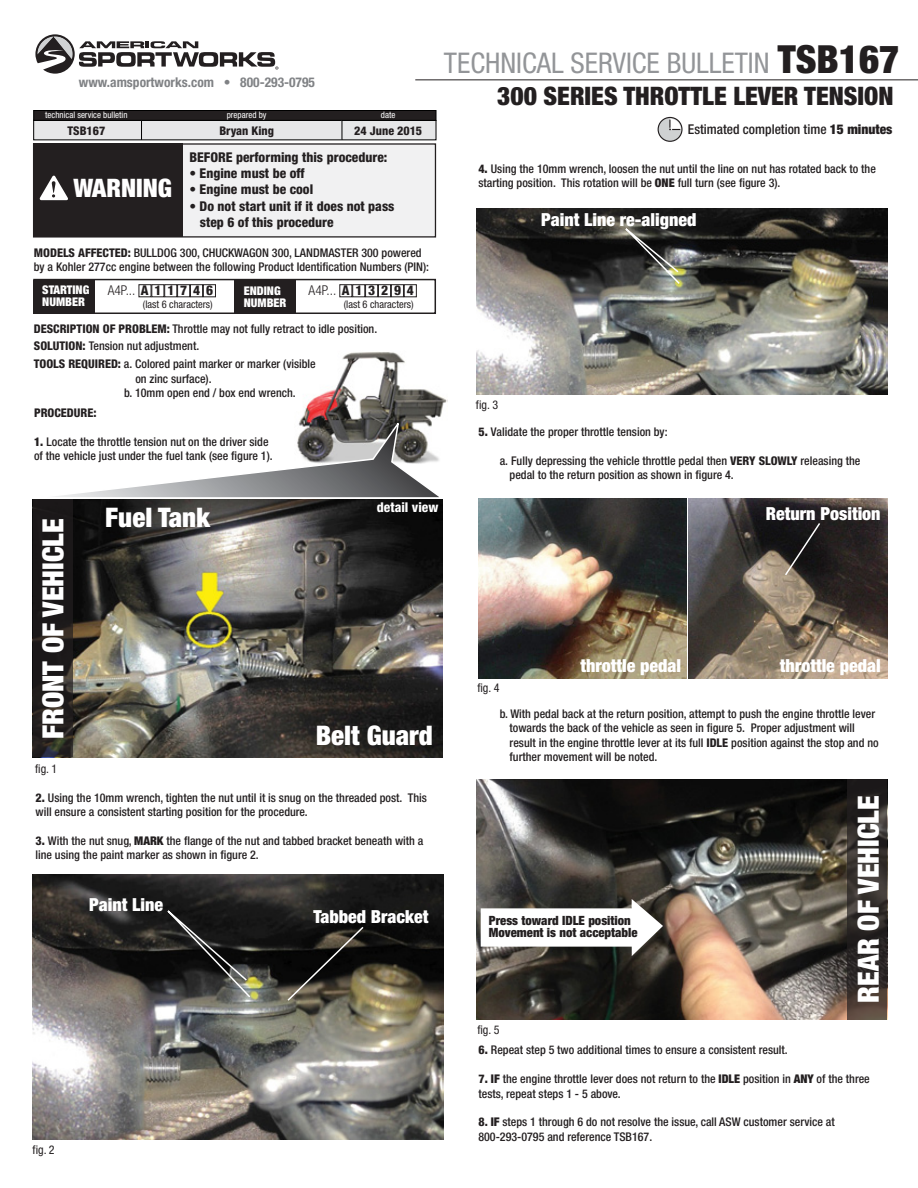
<style>
.page{position:relative;width:918px;height:1188px;background:#fff}
.page>*{position:absolute;margin:0;border:0;box-sizing:border-box;transform-origin:0 0}
.t1{font:900 condensed 29.25px "Helvetica Neue";color:#fff}
.t2{font:condensed 28.5px "Helvetica Neue";color:#939598}
.t3{font:900 condensed 27px "Helvetica Neue";color:#fff}
.t4{font:900 condensed 25.5px "Helvetica Neue";color:#231f20}
.t5{font:900 condensed 25.5px "Helvetica Neue";color:#fff}
.t6{font:900 condensed 18px "Helvetica Neue";color:#fff}
.t7{font:800 condensed 13.5px/16.2px "Helvetica Neue";color:#231f20}
.t8{font:700 condensed 13.5px "Helvetica Neue";color:#808285}
.t9{font:500 condensed 13.5px "Helvetica Neue";color:#231f20}
.t10{font:300 condensed 13.5px "Helvetica Neue";color:#231f20}
.t11{font:800 condensed 13.5px "Helvetica Neue";color:#fff}
.t12{font:900 condensed 12.75px/12px "Helvetica Neue";color:#231f20}
.t13{font:500 condensed 12px/14.4px "Helvetica Neue";color:#231f20}
.t14{font:800 condensed 12px "Helvetica Neue";color:#231f20}
.t15{font:900 condensed 12px/12px "Helvetica Neue";color:#fff}
.t16{font:condensed 12px "Helvetica Neue";color:#231f20}
.t17{font:900 condensed 12px "Helvetica Neue";color:#231f20}
.t18{font:condensed 10.5px "Helvetica Neue";color:#231f20}
.t19{font:condensed 9px "Helvetica Neue";color:#fff}
.s1{font-weight:800}
.s2{font-weight:900}
.s3{font-weight:900;font-size:38.85px;color:#231f20}
</style>
<div class="page">
<div style="left:34px;top:280px;width:61px;height:33px;background:#231f20"></div>
<div style="left:234px;top:280px;width:61px;height:33px;background:#231f20"></div>
<div style="left:33px;top:143px;width:403px;height:95px;background:#f1f1f2;border:1px solid #231f20"></div>
<img style="left:32px;top:874px;width:411px;height:266px">
<div style="left:33px;top:120px;width:403px;height:20px;background:#e6e7e8"></div>
<div style="left:33px;top:110px;width:403px;height:11px;background:#231f20;border:1px solid #000"></div>
<svg style="left:141px;top:120px;width:1px;height:20px"></svg>
<svg style="left:342px;top:120px;width:1px;height:20px"></svg>
<img style="left:477px;top:779px;width:370px;height:240px">
<img style="left:477px;top:209px;width:410px;height:185px">
<img style="left:32px;top:500px;width:411px;height:257px">
<svg style="left:33px;top:500px;width:40px;height:257px;fill:#1b1819"></svg>
<svg style="left:847px;top:779px;width:40px;height:240px"></svg>
<img style="left:302px;top:352px;width:146px;height:65px">
<hr style="left:415px;top:80px;width:503px;height:1px;background:#231f20">
<svg style="left:35px;top:34px;width:243px;height:40px"></svg>
<svg style="left:143px;top:887px;width:109px;height:112px"></svg>
<svg style="left:606px;top:210px;width:75px;height:76px"></svg>
<svg style="left:32px;top:417px;width:411px;height:83px"></svg>
<img style="left:689px;top:499px;width:198px;height:179px">
<img style="left:478px;top:499px;width:209px;height:179px">
<div style="left:658px;top:117px;width:24px;height:24px;background:#cfd1d2;border-radius:50%"></div>
<div style="left:658px;top:117px;width:25px;height:25px;border:1px solid #231f20;border-radius:50%"></div>
<svg style="left:669px;top:119px;width:12px;height:11px"></svg>
<svg style="left:784px;top:521px;width:38px;height:56px"></svg>
<div style="left:34px;top:143px;width:149px;height:94px;background:#231f20"></div>
<svg style="left:39px;top:175px;width:29px;height:25px"></svg>
<svg style="left:286px;top:925px;width:79px;height:77px"></svg>
<svg style="left:481px;top:899px;width:182px;height:57px"></svg>
<div style="left:177px;top:285px;width:13px;height:12px;border:1px solid #231f20"></div>
<div style="left:190px;top:285px;width:13px;height:12px;border:1px solid #231f20"></div>
<div style="left:203px;top:285px;width:13px;height:12px;border:1px solid #231f20"></div>
<div style="left:352px;top:285px;width:13px;height:12px;border:1px solid #231f20"></div>
<div style="left:365px;top:285px;width:13px;height:12px;border:1px solid #231f20"></div>
<div style="left:378px;top:285px;width:13px;height:12px;border:1px solid #231f20"></div>
<div style="left:391px;top:285px;width:13px;height:12px;border:1px solid #231f20"></div>
<div style="left:404px;top:285px;width:13px;height:12px;border:1px solid #231f20"></div>
<div style="left:33px;top:279px;width:403px;height:35px;border:2px solid #231f20"></div>
<p class="t8" style="left:79px;top:74px;width:238px">www.amsportworks.com • 800-293-0795</p>
<p class="t19" style="left:45px;top:110px;width:84px">technical service bulletin</p>
<p class="t19" style="left:227px;top:110px;width:41px">prepared by</p>
<p class="t19" style="left:381px;top:110px;width:16px">date</p>
<p class="t7" style="left:189px;top:149px;width:200px">BEFORE performing this procedure:</p>
<p class="t7" style="left:189px;top:165px;width:117px">• Engine must be off</p>
<p class="t7" style="left:189px;top:181px;width:125px">• Engine must be cool</p>
<p class="t7" style="left:200px;top:197px;width:196px;text-indent:-11px">• Do not start unit if it does not pass step 6 of this procedure</p>
<p class="t14" style="left:68px;top:123px;width:39px">TSB167</p>
<p class="t14" style="left:219px;top:123px;width:56px">Bryan King</p>
<p class="t14" style="left:354px;top:123px;width:69px">24 June 2015</p>
<h3 class="t5" style="left:73px;top:172px;width:100px">WARNING</h3>
<p class="t13" style="left:34px;top:245px;width:397px"><span class="s1">MODELS AFFECTED:</span> BULLDOG 300, CHUCKWAGON 300, LANDMASTER 300 powered by a Kohler 277cc engine between the following Product Identification Numbers (PIN):</p>
<p class="t15" style="left:42px;top:284px;width:49px">STARTING</p>
<p class="t10" style="left:108px;top:283px;width:107px">A4P...<span class="s1">A11746</span></p>
<p class="t15" style="left:42px;top:296px;width:44px">NUMBER</p>
<p class="t15" style="left:244px;top:285px;width:44px">ENDING<br>NUMBER</p>
<p class="t18" style="left:143px;top:299px;width:71px">(last 6 characters)</p>
<p class="t10" style="left:309px;top:283px;width:107px">A4P...<span class="s1">A13294</span></p>
<p class="t18" style="left:344px;top:299px;width:71px">(last 6 characters)</p>
<p class="t13" style="left:34px;top:321px;width:345px"><span class="s1">DESCRIPTION OF PROBLEM:</span> Throttle may not fully retract to idle position.</p>
<p class="t13" style="left:34px;top:357px;width:283px"><span class="s1">TOOLS REQUIRED:</span> a. Colored paint marker or marker (visible</p>
<p class="t13" style="left:135px;top:371px;width:78px">on zinc surface).</p>
<p class="t13" style="left:124px;top:386px;width:173px">b. 10mm open end / box end wrench.</p>
<p class="t13" style="left:34px;top:338px;width:167px"><span class="s1">SOLUTION:</span> Tension nut adjustment.</p>
<p class="t14" style="left:34px;top:406px;width:64px">PROCEDURE:</p>
<p class="t13" style="left:34px;top:434px;width:240px"><span class="s2">1.</span> Locate the throttle tension nut on the driver side of the vehicle just under the fuel tank (see figure 1).</p>
<h2 class="t2" style="left:444px;top:46px;width:457px">TECHNICAL SERVICE BULLETIN <span class="s3">TSB167</span></h2>
<h3 class="t4" style="left:497px;top:80px;width:398px">300 SERIES THROTTLE LEVER TENSION</h3>
<p class="t9" style="left:688px;top:121px;width:206px">Estimated completion time <span class="s2">15 minutes</span></p>
<p class="t13" style="left:478px;top:161px;width:399px"><span class="s1">4</span><span class="s2">.</span> Using the 10mm wrench, loosen the nut until the line on nut has rotated back to the starting position. This rotation will be <span class="s2">ONE</span> full turn (see figure 3).</p>
<h3 class="t6" style="left:541px;top:209px;width:157px">Paint Line re-aligned</h3>
<p class="t16" style="left:476px;top:398px;width:24px">fig. 3</p>
<p class="t13" style="left:478px;top:425px;width:191px"><span class="s1">5</span><span class="s2">.</span> Validate the proper throttle tension by:</p>
<p class="t13" style="left:510px;top:453px;width:352px;text-indent:-10px">a. Fully depressing the vehicle throttle pedal then <span class="s1">VERY SLOWLY</span> releasing the pedal to the return position as shown in figure 4.</p>
<h1 class="t1" style="left:35px;top:739px;width:222px;rotate:-90deg">FRONT OF VEHICLE</h1>
<p class="t16" style="left:35px;top:762px;width:24px">fig. 1</p>
<h3 class="t3" style="left:105px;top:501px;width:106px">Fuel Tank</h3>
<p class="t11" style="left:377px;top:498px;width:63px">detail view</p>
<h3 class="t3" style="left:316px;top:719px;width:119px">Belt Guard</h3>
<p class="t13" style="left:35px;top:790px;width:393px"><span class="s1">2</span><span class="s2">.</span> Using the 10mm wrench, tighten the nut until it is snug on the threaded post. This will ensure a consistent starting position for the procedure.</p>
<p class="t13" style="left:35px;top:833px;width:390px"><span class="s1">3</span><span class="s2">.</span> With the nut snug, <span class="s2">MARK</span> the flange of the nut and tabbed bracket beneath with a line using the paint marker as shown in figure 2.</p>
<h3 class="t6" style="left:89px;top:894px;width:76px">Paint Line</h3>
<p class="t16" style="left:33px;top:1143px;width:24px">fig. 2</p>
<h3 class="t6" style="left:314px;top:906px;width:117px">Tabbed Bracket</h3>
<h3 class="t6" style="left:766px;top:503px;width:116px">Return Position</h3>
<p class="t16" style="left:477px;top:681px;width:24px">fig. 4</p>
<h3 class="t6" style="left:580px;top:655px;width:102px">throttle pedal</h3>
<h3 class="t6" style="left:780px;top:655px;width:102px">throttle pedal</h3>
<p class="t13" style="left:510px;top:706px;width:371px;text-indent:-10px">b. With pedal back at the return position, attempt to push the engine throttle lever towards the back of the vehicle as seen in figure 5. Proper adjustment will result in the engine throttle lever at its full <span class="s1">IDLE</span> position against the stop and no further movement will be noted.</p>
<p class="t12" style="left:489px;top:915px;width:150px">Press toward IDLE position<br>Movement is not acceptable</p>
<p class="t17" style="left:487px;top:920px;width:135px">Press toward IDLE position</p>
<p class="t16" style="left:477px;top:1022px;width:24px">fig. 5</p>
<h1 class="t1" style="left:850px;top:1003px;width:209px;rotate:-90deg">REAR OF VEHICLE</h1>
<p class="t13" style="left:478px;top:1043px;width:311px"><span class="s1">6</span><span class="s2">.</span> Repeat step 5 two additional times to ensure a consistent result.</p>
<p class="t13" style="left:478px;top:1072px;width:393px"><span class="s1">7</span><span class="s2">. IF</span> the engine throttle lever does not return to the <span class="s2">IDLE</span> position in <span class="s2">ANY</span> of the three tests, repeat steps 1 - 5 above.</p>
<p class="t13" style="left:478px;top:1115px;width:358px"><span class="s1">8.</span> <span class="s2">IF</span> steps 1 through 6 do not resolve the issue, call ASW customer service at<br>800-293-0795 and reference TSB167.</p>
</div>
